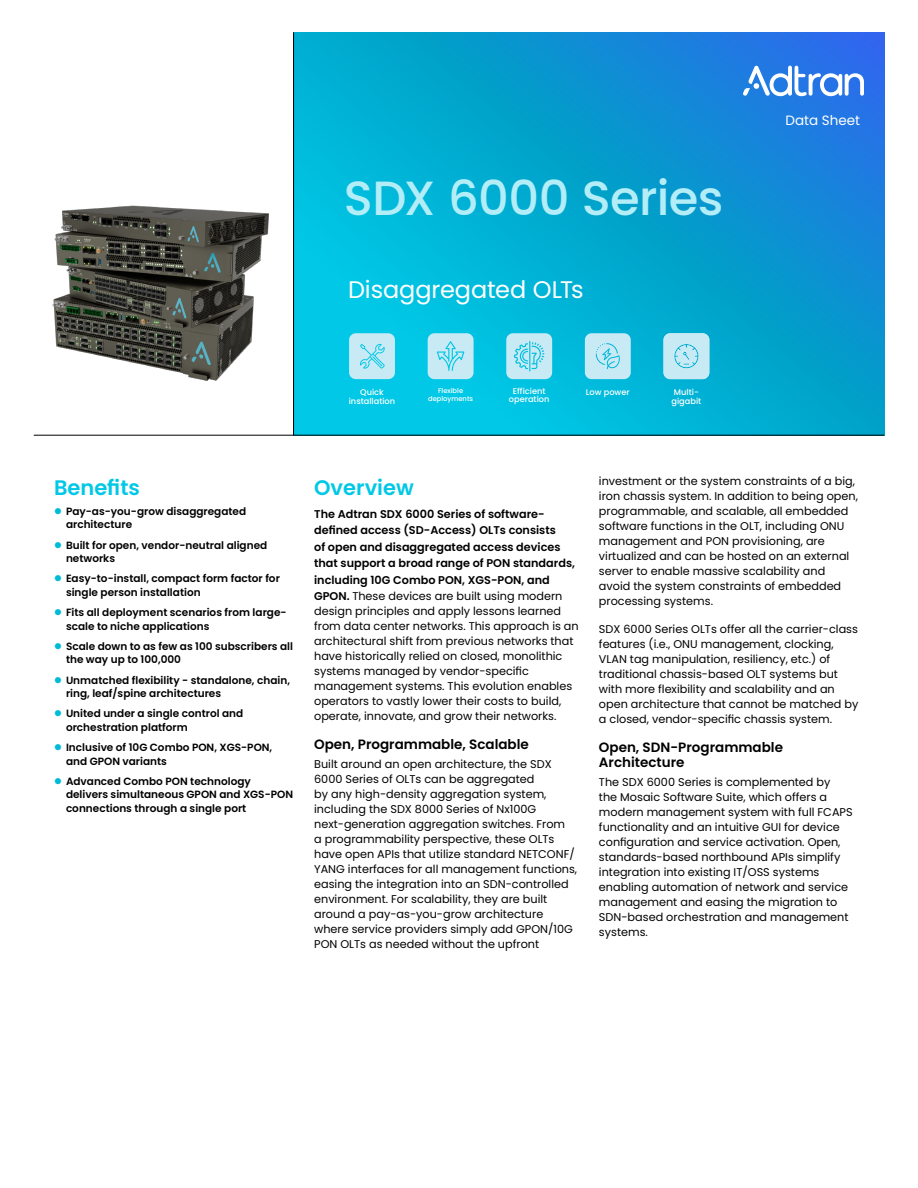
<style>
.page{position:relative;width:918px;height:1188px;background:#fff}
.page>*{position:absolute;margin:0;border:0;box-sizing:border-box;transform-origin:0 0}
.Variable_Header{font:500 48px "Poppins";letter-spacing:-.015em;color:#b3eef8}
.Variable_Prouduct_Description{font:24px "Poppins";letter-spacing:-.005em;color:#fff}
.t1{font:600 21px "Poppins";color:#00c8e6}
.Subhead{font:600 13.5px/15px "Poppins";color:#000}
.t2{font:13.5px "Poppins";color:#fff}
.Body_Copy{font:11.25px/15px "Poppins";color:#000}
.First_Paragraph{font:11.25px/15px "Poppins";color:#000}
.First_Paragraph-2{font:600 11.25px/16.5px "Poppins";color:#000}
.t3{font:600 10.5px/13.5px "Poppins";color:#000}
.t4{font:500 8.25px/9px "Poppins";color:#fff;text-align:center}
.t5{font:500 6.75px/7.5px "Poppins";color:#fff;text-align:center}
.s1{font-weight:400}
</style>
<div class="page">
<svg style="left:294px;top:32px;width:590px;height:403px;background:#06a5d6"></svg>
<hr style="left:34px;top:435px;width:850px;height:1px;background:#000">
<hr style="left:293px;top:32px;width:1px;height:403px;background:#000">
<svg style="left:743px;top:66px;width:121px;height:30px"></svg>
<img style="left:52px;top:205px;width:217px;height:176px">
<svg style="left:428px;top:333px;width:46px;height:46px;background:#b2e5f2"></svg>
<svg style="left:506px;top:333px;width:46px;height:46px;background:#ace3f0"></svg>
<svg style="left:585px;top:333px;width:46px;height:46px;background:#b7e5f1"></svg>
<svg style="left:663px;top:333px;width:46px;height:46px;background:#bae5f1"></svg>
<svg style="left:349px;top:333px;width:46px;height:46px;background:#b4e6f2"></svg>
<p class="Variable_Header" style="left:344px;top:171px;width:381px">SDX 6000 Series</p>
<p class="Variable_Prouduct_Description" style="left:348px;top:275px;width:237px">Disaggregated OLTs</p>
<p class="t2" style="left:786px;top:113px;width:76px">Data Sheet</p>
<p class="t4" style="left:349px;top:387px;width:48px">Quick installation</p>
<p class="t5" style="left:428px;top:387px;width:47px">Flexible deployments</p>
<p class="t4" style="left:509px;top:388px;width:42px;line-height:7.5px">Efficient operation</p>
<p class="t4" style="left:586px;top:387px;width:45px">Low power</p>
<p class="t4" style="left:672px;top:387px;width:31px;text-align:left">Multi&shy;gigabit</p>
<p class="t1" style="left:54px;top:475px;width:87px">Benefits</p>
<p class="t3" style="left:66px;top:504px;width:182px">Pay-as-you-grow disaggregated architecture</p>
<p class="t3" style="left:66px;top:538px;width:203px">Built for open, vendor-neutral aligned networks</p>
<p class="t3" style="left:66px;top:572px;width:215px">Easy-to-install, compact form factor for single person installation</p>
<p class="t3" style="left:66px;top:606px;width:222px">Fits all deployment scenarios from large&shy;scale to niche applications</p>
<p class="t3" style="left:66px;top:639px;width:229px">Scale down to as few as 100 subscribers all the way up to 100,000</p>
<p class="t3" style="left:66px;top:673px;width:226px">Unmatched flexibility - standalone, chain, ring, leaf/spine architectures</p>
<p class="t3" style="left:66px;top:707px;width:179px">United under a single control and orchestration platform</p>
<p class="t3" style="left:66px;top:741px;width:208px">Inclusive of 10G Combo PON, XGS-PON, and GPON variants</p>
<p class="t3" style="left:66px;top:774px;width:229px">Advanced Combo PON technology delivers simultaneous GPON and XGS-PON connections through a single port</p>
<p class="t1" style="left:314px;top:475px;width:101px">Overview</p>
<p class="First_Paragraph-2" style="left:314px;top:506px;width:262px">The Adtran SDX 6000 Series of software&shy;defined access (SD-Access) OLTs consists<br>of open and disaggregated access devices that support a broad range of PON standards, including 10G Combo PON, XGS-PON, and GPON. <span class="s1">These devices are built using modern</span></p>
<p class="First_Paragraph" style="left:314px;top:604px;width:266px">design principles and apply lessons learned from data center networks. This approach is an architectural shift from previous networks that have historically relied on closed, monolithic systems managed by vendor-specific management systems. This evolution enables operators to vastly lower their costs to build, operate, innovate, and grow their networks.</p>
<p class="Subhead" style="left:314px;top:737px;width:216px">Open, Programmable, Scalable</p>
<p class="Body_Copy" style="left:314px;top:757px;width:265px">Built around an open architecture, the SDX 6000 Series of OLTs can be aggregated<br>by any high-density aggregation system, including the SDX 8000 Series of Nx100G next-generation aggregation switches. From<br>a programmability perspective, these OLTs have open APIs that utilize standard NETCONF/ YANG interfaces for all management functions, easing the integration into an SDN-controlled environment. For scalability, they are built around a pay-as-you-grow architecture where service providers simply add GPON/10G PON OLTs as needed without the upfront</p>
<p class="Body_Copy" style="left:599px;top:473px;width:260px">investment or the system constraints of a big, iron chassis system. In addition to being open, programmable, and scalable, all embedded software functions in the OLT, including ONU management and PON provisioning, are virtualized and can be hosted on an external server to enable massive scalability and avoid the system constraints of embedded processing systems.</p>
<p class="Body_Copy" style="left:599px;top:622px;width:261px">SDX 6000 Series OLTs offer all the carrier-class features (i.e., ONU management, clocking, VLAN tag manipulation, resiliency, etc.) of traditional chassis-based OLT systems but with more flexibility and scalability and an open architecture that cannot be matched by a closed, vendor-specific chassis system.</p>
<p class="Subhead" style="left:599px;top:740px;width:186px">Open, SDN-Programmable<br>Architecture</p>
<p class="Body_Copy" style="left:599px;top:775px;width:255px">The SDX 6000 Series is complemented by<br>the Mosaic Software Suite, which offers a modern management system with full FCAPS functionality and an intuitive GUI for device configuration and service activation. Open, standards-based northbound APIs simplify integration into existing IT/OSS systems enabling automation of network and service management and easing the migration to SDN-based orchestration and management systems.</p>
</div>
